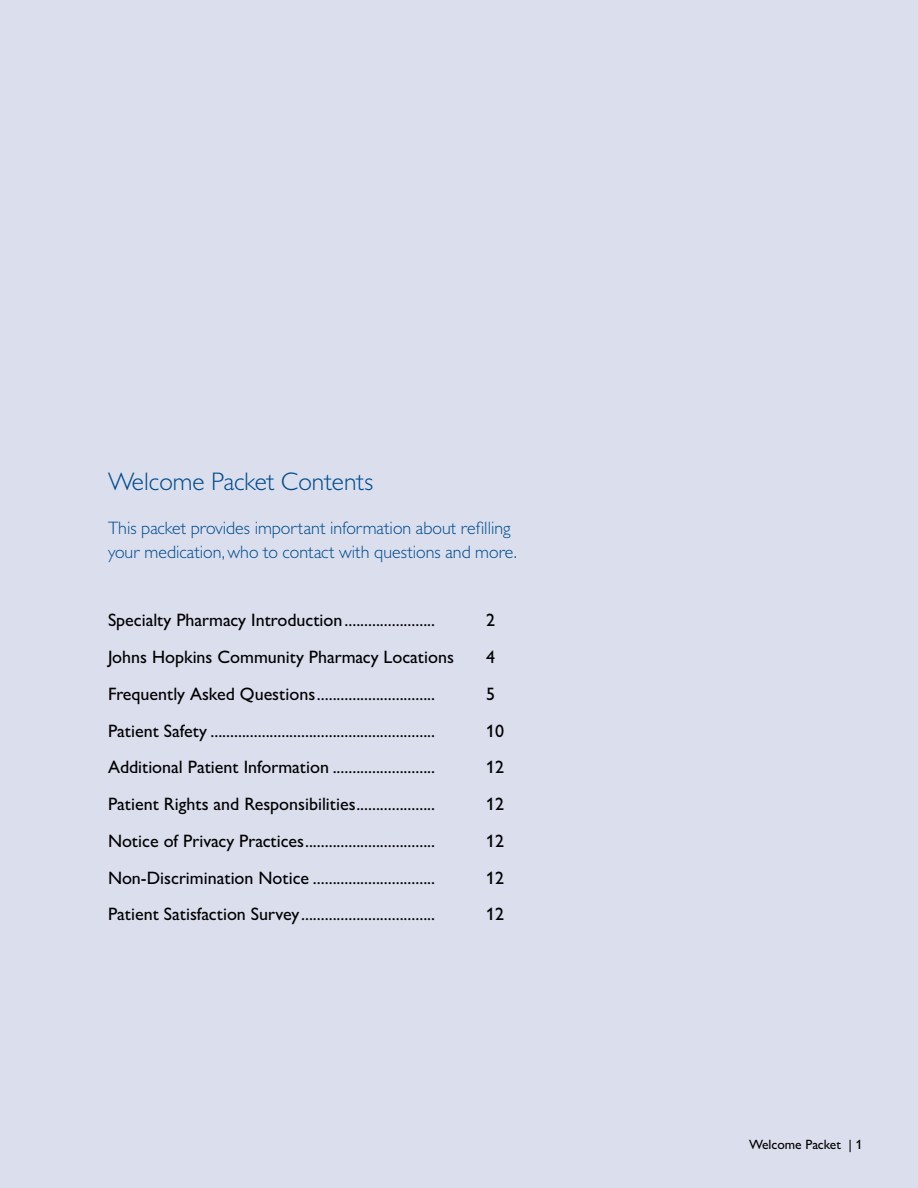
<style>
.page{position:relative;width:918px;height:1188px;background:#dadeed}
.page>*{position:absolute;margin:0;border:0;box-sizing:border-box;transform-origin:0 0}
.t1{font:300 25.5px "Gill Sans MT Std";color:#004b8d}
.t2{font:500 18px "Gill Sans MT Std";color:#000}
.t3{font:300 18px/24px "Gill Sans MT Std";color:#004b8d}
.t4{font:500 13.5px "Gill Sans MT Std";color:#000}
</style>
<div class="page">
<h1 class="t1" style="left:108px;top:466px;width:267px">Welcome Packet Contents</h1>
<p class="t3" style="left:108px;top:516px;width:411px">This packet provides important information about refilling your medication, who to contact with questions and more.</p>
<p class="t2" style="left:108px;top:610px;width:329px">Specialty Pharmacy Introduction.......................</p>
<p class="t2" style="left:486px;top:610px;width:10px">2</p>
<p class="t2" style="left:108px;top:646px;width:347px">Johns Hopkins Community Pharmacy Locations</p>
<p class="t2" style="left:486px;top:646px;width:10px">4</p>
<p class="t2" style="left:108px;top:683px;width:329px">Frequently Asked Questions..............................</p>
<p class="t2" style="left:486px;top:683px;width:10px">5</p>
<p class="t2" style="left:108px;top:720px;width:329px">Patient Safety .........................................................</p>
<p class="t2" style="left:486px;top:720px;width:19px">10</p>
<p class="t2" style="left:108px;top:757px;width:329px">Additional Patient Information ..........................</p>
<p class="t2" style="left:486px;top:757px;width:19px">12</p>
<p class="t2" style="left:108px;top:793px;width:329px">Patient Rights and Responsibilities....................</p>
<p class="t2" style="left:486px;top:793px;width:19px">12</p>
<p class="t2" style="left:108px;top:830px;width:329px">Notice of Privacy Practices.................................</p>
<p class="t2" style="left:486px;top:830px;width:19px">12</p>
<p class="t2" style="left:108px;top:867px;width:329px">Non-Discrimination Notice ...............................</p>
<p class="t2" style="left:486px;top:867px;width:19px">12</p>
<p class="t2" style="left:108px;top:904px;width:329px">Patient Satisfaction Survey..................................</p>
<p class="t2" style="left:486px;top:904px;width:19px">12</p>
<p class="t4" style="left:749px;top:1136px;width:115px">Welcome Packet | 1</p>
<p class="t4" style="left:746px;top:1137px;width:104px">Welcome Packet |</p>
</div>
